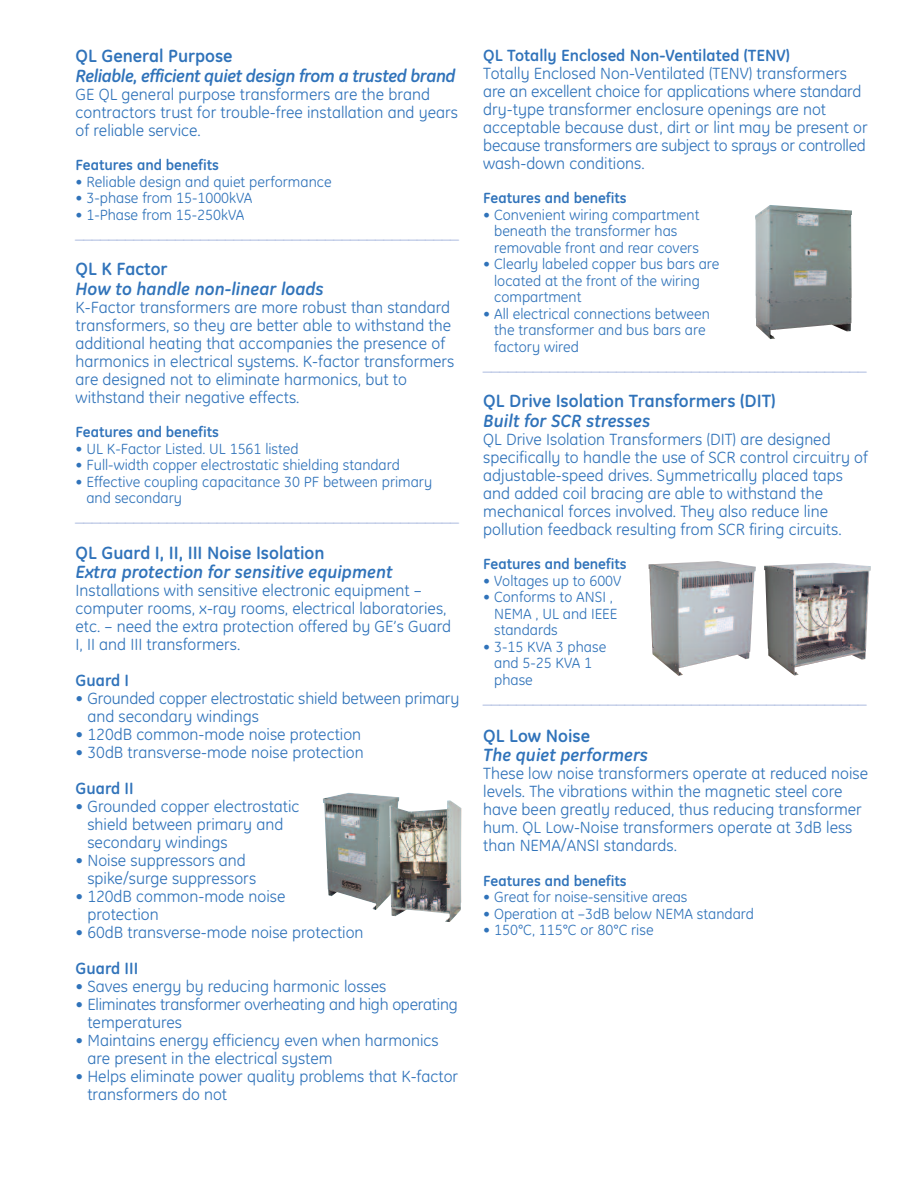
<style>
.page{position:relative;width:918px;height:1188px;background:#fff}
.page>*{position:absolute;margin:0;border:0;box-sizing:border-box;transform-origin:0 0}
.t1{font:italic 700 18px "GE Inspira";color:#3073ba}
.t2{font:700 18px "GE Inspira";color:#3073ba}
.t3{font:italic 700 18px "GE Inspira";letter-spacing:-.025em;color:#3073ba}
.t4{font:16.5px/18px "GE Inspira";color:#3073ba}
.t5{font:16.5px "GE Inspira";color:#a9b8de}
.t6{font:700 16.5px "GE Inspira";color:#3073ba}
.t7{font:15px/16.5px "GE Inspira";color:#3073ba}
.t8{font:700 15px "GE Inspira";color:#3073ba}
</style>
<div class="page">
<img style="left:755px;top:205px;width:97px;height:134px">
<img style="left:323px;top:793px;width:76px;height:117px">
<img style="left:764px;top:563px;width:107px;height:113px">
<img style="left:648px;top:561px;width:108px;height:115px">
<img style="left:389px;top:800px;width:73px;height:122px">
<p class="t2" style="left:76px;top:50px;width:158px">QL General Purpose</p>
<p class="t3" style="left:76px;top:69px;width:382px">Reliable, efficient quiet design from a trusted brand</p>
<p class="t4" style="left:76px;top:87px;width:384px">GE QL general purpose transformers are the brand contractors trust for trouble-free installation and years of reliable service.</p>
<p class="t8" style="left:76px;top:160px;width:145px">Features and benefits</p>
<p class="t7" style="left:76px;top:175px;width:258px">• Reliable design and quiet performance</p>
<p class="t7" style="left:76px;top:191px;width:178px">• 3-phase from 15-1000kVA</p>
<p class="t7" style="left:76px;top:208px;width:170px">• 1-Phase from 15-250kVA</p>
<p class="t5" style="left:76px;top:226px;width:385px">______________________________________________</p>
<p class="t2" style="left:76px;top:263px;width:94px">QL K Factor</p>
<p class="t1" style="left:76px;top:282px;width:250px">How to handle non-linear loads</p>
<p class="t4" style="left:76px;top:300px;width:380px">K-Factor transformers are more robust than standard transformers, so they are better able to withstand the additional heating that accompanies the presence of harmonics in electrical systems. K-factor transformers are designed not to eliminate harmonics, but to withstand their negative effects.</p>
<p class="t8" style="left:76px;top:427px;width:145px">Features and benefits</p>
<p class="t7" style="left:76px;top:442px;width:225px">• UL K-Factor Listed. UL 1561 listed</p>
<p class="t7" style="left:76px;top:458px;width:326px">• Full-width copper electrostatic shielding standard</p>
<p class="t7" style="left:86px;top:475px;width:347px;text-indent:-11px">• Effective coupling capacitance 30 PF between primary and secondary</p>
<p class="t5" style="left:76px;top:510px;width:385px">______________________________________________</p>
<p class="t2" style="left:76px;top:546px;width:250px">QL Guard I, II, III Noise Isolation</p>
<p class="t1" style="left:76px;top:566px;width:318px">Extra protection for sensitive equipment</p>
<p class="t4" style="left:76px;top:583px;width:377px">Installations with sensitive electronic equipment – computer rooms, x-ray rooms, electrical laboratories, etc. – need the extra protection offered by GE’s Guard I, II and III transformers.</p>
<p class="t6" style="left:76px;top:675px;width:55px">Guard I</p>
<p class="t4" style="left:87px;top:691px;width:373px;text-indent:-12px">• Grounded copper electrostatic shield between primary and secondary windings</p>
<p class="t4" style="left:76px;top:727px;width:287px">• 120dB common-mode noise protection</p>
<p class="t4" style="left:76px;top:745px;width:290px">• 30dB transverse-mode noise protection</p>
<p class="t6" style="left:76px;top:783px;width:60px">Guard II</p>
<p class="t4" style="left:87px;top:799px;width:214px;text-indent:-12px">• Grounded copper electrostatic shield between primary and secondary windings</p>
<p class="t4" style="left:87px;top:853px;width:170px;text-indent:-12px">• Noise suppressors and spike/surge suppressors</p>
<p class="t4" style="left:87px;top:889px;width:200px;text-indent:-12px">• 120dB common-mode noise protection</p>
<p class="t4" style="left:76px;top:925px;width:289px">• 60dB transverse-mode noise protection</p>
<p class="t6" style="left:76px;top:963px;width:64px">Guard III</p>
<p class="t4" style="left:76px;top:979px;width:312px">• Saves energy by reducing harmonic losses</p>
<p class="t4" style="left:87px;top:997px;width:372px;text-indent:-12px">• Eliminates transformer overheating and high operating temperatures</p>
<p class="t4" style="left:87px;top:1033px;width:353px;text-indent:-12px">• Maintains energy efficiency even when harmonics are present in the electrical system</p>
<p class="t4" style="left:87px;top:1069px;width:372px;text-indent:-12px">• Helps eliminate power quality problems that K-factor transformers do not</p>
<p class="t6" style="left:483px;top:50px;width:308px">QL Totally Enclosed Non-Ventilated (TENV)</p>
<p class="t4" style="left:483px;top:66px;width:386px">Totally Enclosed Non-Ventilated (TENV) transformers are an excellent choice for applications where standard dry-type transformer enclosure openings are not acceptable because dust, dirt or lint may be present or because transformers are subject to sprays or controlled wash-down conditions.</p>
<p class="t8" style="left:483px;top:193px;width:145px">Features and benefits</p>
<p class="t7" style="left:494px;top:208px;width:207px;text-indent:-11px">• Convenient wiring compartment beneath the transformer has removable front and rear covers</p>
<p class="t7" style="left:494px;top:258px;width:227px;text-indent:-11px">• Clearly labeled copper bus bars are located at the front of the wiring compartment</p>
<p class="t7" style="left:494px;top:307px;width:217px;text-indent:-11px">• All electrical connections between the transformer and bus bars are factory wired</p>
<p class="t5" style="left:483px;top:359px;width:385px">______________________________________________</p>
<p class="t2" style="left:483px;top:395px;width:294px">QL Drive Isolation Transformers (DIT)</p>
<p class="t1" style="left:483px;top:415px;width:169px">Built for SCR stresses</p>
<p class="t4" style="left:483px;top:432px;width:386px">QL Drive Isolation Transformers (DIT) are designed specifically to handle the use of SCR control circuitry of adjustable-speed drives. Symmetrically placed taps and added coil bracing are able to withstand the mechanical forces involved. They also reduce line pollution feedback resulting from SCR firing circuits.</p>
<p class="t8" style="left:483px;top:559px;width:145px">Features and benefits</p>
<p class="t7" style="left:483px;top:574px;width:140px">• Voltages up to 600V</p>
<p class="t7" style="left:494px;top:591px;width:125px;text-indent:-11px">• Conforms to ANSI ,<br>NEMA , UL and IEEE standards</p>
<p class="t7" style="left:494px;top:640px;width:114px;text-indent:-11px">• 3-15 KVA 3 phase and 5-25 KVA 1 phase</p>
<p class="t5" style="left:483px;top:692px;width:385px">______________________________________________</p>
<p class="t2" style="left:483px;top:730px;width:108px">QL Low Noise</p>
<p class="t1" style="left:483px;top:749px;width:167px">The quiet performers</p>
<p class="t4" style="left:483px;top:767px;width:386px">These low noise transformers operate at reduced noise levels. The vibrations within the magnetic steel core have been greatly reduced, thus reducing transformer hum. QL Low-Noise transformers operate at 3dB less than NEMA/ANSI standards.</p>
<p class="t8" style="left:483px;top:876px;width:145px">Features and benefits</p>
<p class="t7" style="left:483px;top:891px;width:206px">• Great for noise-sensitive areas</p>
<p class="t7" style="left:483px;top:907px;width:272px">• Operation at –3dB below NEMA standard</p>
<p class="t7" style="left:483px;top:924px;width:172px">• 150°C, 115°C or 80°C rise</p>
</div>
